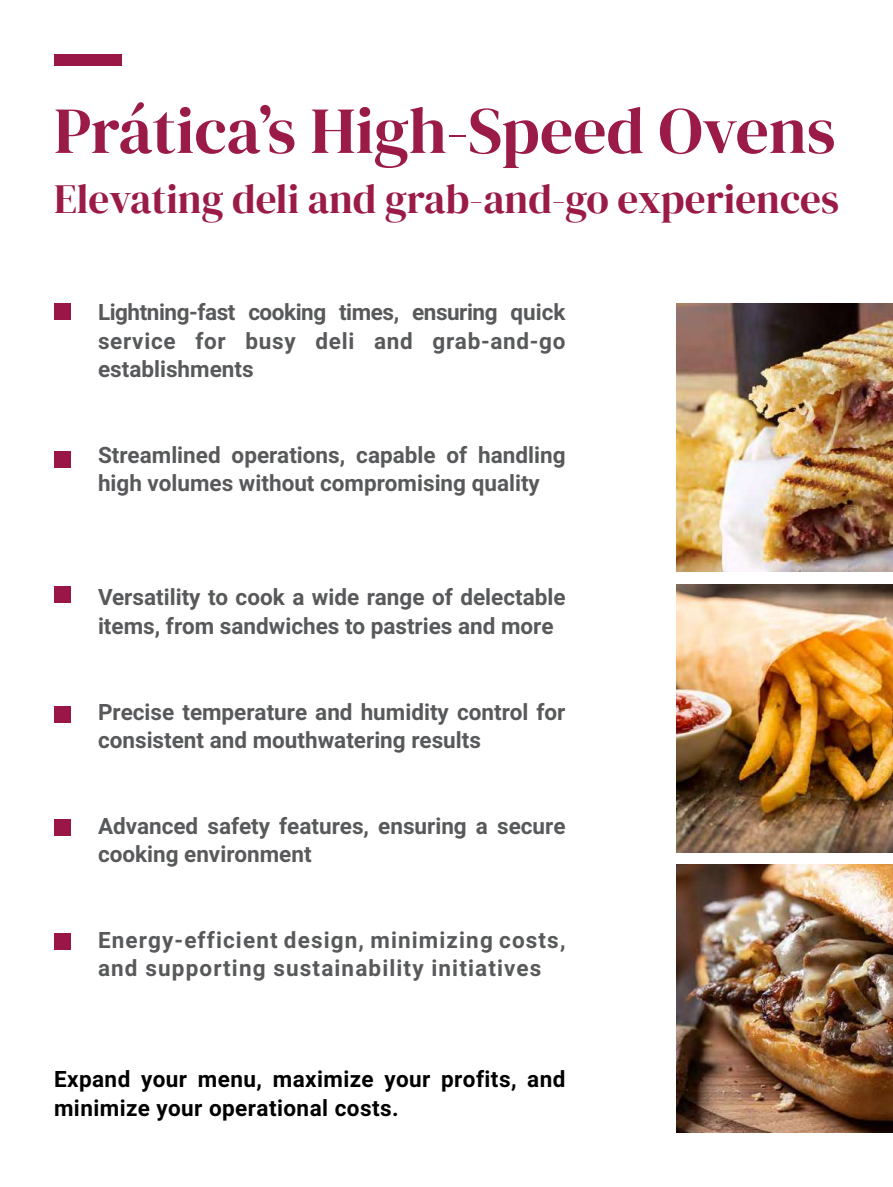
<style>
.page{position:relative;width:893px;height:1187px;background:#fff}
.page>*{position:absolute;margin:0;border:0;box-sizing:border-box;transform-origin:0 0}
.t1{font:65.7px "DM Serif Display";color:#9b1b48}
.t2{font:41.1px "DM Serif Display";color:#9b1b48}
.t3{font:700 22.5px/28.5px "Roboto";color:#58595b}
.t4{font:700 22.5px/28.5px "Roboto";letter-spacing:.05em;color:#58595b}
.t5{font:700 22.5px/28.5px "Roboto";letter-spacing:.02em;color:#000}
</style>
<div class="page">
<hr style="left:892px;top:0;width:1px;height:1186px;background:#991646">
<div style="left:54px;top:54px;width:67px;height:11px;background:#991646"></div>
<div style="left:54px;top:303px;width:16px;height:16px;background:#991646"></div>
<div style="left:54px;top:451px;width:16px;height:16px;background:#991646"></div>
<div style="left:54px;top:586px;width:16px;height:16px;background:#991646"></div>
<div style="left:54px;top:706px;width:16px;height:16px;background:#991646"></div>
<div style="left:54px;top:819px;width:16px;height:17px;background:#991646"></div>
<div style="left:54px;top:933px;width:16px;height:16px;background:#991646"></div>
<img style="left:677px;top:864px;width:216px;height:268px">
<img style="left:677px;top:584px;width:216px;height:268px">
<img style="left:677px;top:303px;width:216px;height:268px">
<h1 class="t1" style="left:54px;top:93px;width:783px">Prática’s High-Speed Ovens</h1>
<h2 class="t2" style="left:54px;top:175px;width:786px">Elevating deli and grab-and-go experiences</h2>
<p class="t3" style="left:98px;top:297px;width:469px;text-align:justify">Lightning-fast cooking times, ensuring quick service for busy deli and grab-and-go establishments</p>
<p class="t3" style="left:98px;top:439px;width:469px">Streamlined operations, capable of handling high volumes without compromising quality</p>
<p class="t3" style="left:98px;top:582px;width:469px">Versatility to cook a wide range of delectable items, from sandwiches to pastries and more</p>
<p class="t3" style="left:98px;top:696px;width:469px">Precise temperature and humidity control for consistent and mouthwatering results</p>
<p class="t3" style="left:98px;top:810px;width:469px">Advanced safety features, ensuring a secure cooking environment</p>
<p class="t4" style="left:98px;top:924px;width:469px">Energy-efficient design, minimizing costs, and supporting sustainability initiatives</p>
<p class="t5" style="left:54px;top:1063px;width:513px">Expand your menu, maximize your profits, and minimize your operational costs.</p>
</div>
